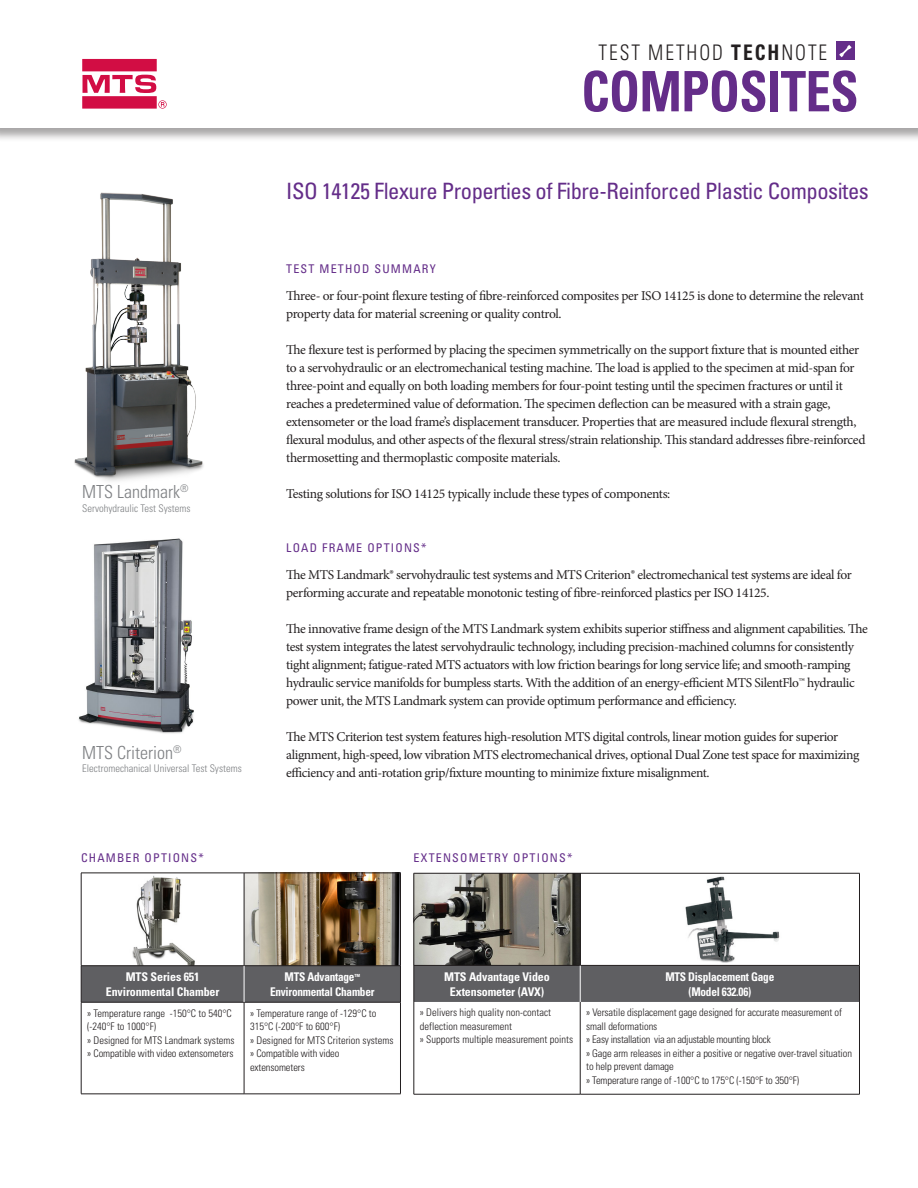
<style>
.page{position:relative;width:918px;height:1188px;background:#fff}
.page>*{position:absolute;margin:0;border:0;box-sizing:border-box;transform-origin:0 0}
.Cover_Headline{font:700 condensed 55.8px "Univers";letter-spacing:-.01em;color:#642d89;scale:.91 1}
.Cover_Headline-2{font:condensed 22.5px "Univers";letter-spacing:-.02em;color:#642d89}
.Cover_Headline-3{font:300 condensed 21.45px "Univers";letter-spacing:.1em;color:#231f20;scale:.91 1}
.Cover_Subhead{font:300 condensed 18px "Univers";color:#7e8083}
.MTS_Page_Subhead_cap{font:13.5px/18px "Minion Pro";letter-spacing:-.03em;color:#231f20}
.Body_copy{font:13.5px/18px "Minion Pro";letter-spacing:-.025em;color:#231f20}
.MTS_Page_Subhead_cap-2{font:condensed 12px "Univers";letter-spacing:.1em;color:#642d89}
.Cover_Subhead-2{font:700 condensed 12px/15px "Univers";letter-spacing:-.02em;color:#fff;text-align:center}
.Cover_Subhead-3{font:700 condensed 12px/15px "Univers";letter-spacing:-.02em;color:#fff;text-align:center;scale:.94 1}
.Cover_Subhead-4{font:300 condensed 10.5px/13.5px "Univers";letter-spacing:-.01em;color:#231f20}
.Cover_Subhead-5{font:300 condensed 10.5px "Univers";color:#7e8083}
.s1{font-weight:700}
</style>
<div class="page">
<img style="left:685px;top:876px;width:95px;height:87px">
<img style="left:415px;top:874px;width:165px;height:91px">
<img style="left:78px;top:538px;width:116px;height:196px">
<div style="left:0;top:0;width:918px;height:142px;background:#231f20;opacity:.4"></div>
<div style="left:0;top:0;width:918px;height:127px;background:#fff"></div>
<svg style="left:82px;top:59px;width:85px;height:50px"></svg>
<div style="left:836px;top:42px;width:19px;height:18px;background:#642d89"></div>
<svg style="left:839px;top:45px;width:13px;height:12px"></svg>
<img style="left:74px;top:192px;width:130px;height:289px">
<div style="left:415px;top:966px;width:444px;height:36px;background:#5f5f62"></div>
<hr style="left:580px;top:1002px;width:1px;height:92px;background:#231f20">
<hr style="left:414px;top:873px;width:166px;height:1px;background:#231f20">
<hr style="left:414px;top:873px;width:1px;height:92px;background:#231f20">
<hr style="left:580px;top:873px;width:280px;height:1px;background:#231f20">
<hr style="left:414px;top:965px;width:166px;height:1px;background:#231f20">
<hr style="left:414px;top:966px;width:1px;height:36px;background:#231f20">
<hr style="left:580px;top:965px;width:280px;height:1px;background:#231f20">
<hr style="left:580px;top:966px;width:1px;height:36px;background:#fff">
<hr style="left:580px;top:873px;width:1px;height:92px;background:#231f20">
<hr style="left:859px;top:873px;width:1px;height:92px;background:#231f20">
<hr style="left:859px;top:966px;width:1px;height:36px;background:#231f20">
<hr style="left:414px;top:1002px;width:1px;height:92px;background:#231f20">
<hr style="left:859px;top:1002px;width:1px;height:92px;background:#231f20">
<hr style="left:414px;top:1094px;width:166px;height:1px;background:#231f20">
<hr style="left:580px;top:1094px;width:280px;height:1px;background:#231f20">
<img style="left:132px;top:875px;width:63px;height:90px">
<img style="left:245px;top:874px;width:155px;height:91px">
<div style="left:82px;top:966px;width:318px;height:36px;background:#5f5f62"></div>
<hr style="left:81px;top:1002px;width:1px;height:92px;background:#231f20">
<hr style="left:81px;top:1094px;width:163px;height:1px;background:#231f20">
<hr style="left:81px;top:873px;width:163px;height:1px;background:#231f20">
<hr style="left:81px;top:873px;width:1px;height:93px;background:#231f20">
<hr style="left:81px;top:965px;width:163px;height:1px;background:#231f20">
<hr style="left:81px;top:966px;width:1px;height:36px;background:#231f20">
<hr style="left:244px;top:965px;width:157px;height:1px;background:#231f20">
<hr style="left:81px;top:1002px;width:163px;height:1px;background:#231f20">
<hr style="left:244px;top:1002px;width:157px;height:1px;background:#231f20">
<hr style="left:244px;top:873px;width:157px;height:1px;background:#231f20">
<hr style="left:244px;top:873px;width:1px;height:93px;background:#231f20">
<hr style="left:400px;top:873px;width:1px;height:93px;background:#231f20">
<hr style="left:400px;top:966px;width:1px;height:36px;background:#231f20">
<hr style="left:244px;top:1002px;width:1px;height:92px;background:#231f20">
<hr style="left:400px;top:1002px;width:1px;height:92px;background:#231f20">
<hr style="left:244px;top:1094px;width:157px;height:1px;background:#231f20">
<hr style="left:244px;top:966px;width:1px;height:36px;background:#fff">
<p class="Cover_Headline-3" style="left:599px;top:39px;width:253px">TEST METHOD <span class="s1">TECH</span>NOTE</p>
<p class="Cover_Headline" style="left:581px;top:57px;width:306px">COMPOSITES</p>
<p class="Cover_Subhead" style="left:82px;top:481px;width:108px">MTS Landmark<sup>®</sup></p>
<p class="Cover_Subhead-5" style="left:82px;top:502px;width:110px">Servohydraulic Test Systems</p>
<p class="Cover_Subhead" style="left:82px;top:742px;width:101px">MTS Criterion<sup>®</sup></p>
<p class="Cover_Subhead-5" style="left:82px;top:762px;width:161px">Electromechanical Universal Test Systems</p>
<p class="MTS_Page_Subhead_cap-2" style="left:81px;top:851px;width:124px">CHAMBER OPTIONS*</p>
<p class="Cover_Headline-2" style="left:286px;top:177px;width:584px">ISO 14125 Flexure Properties of Fibre-Reinforced Plastic Composites</p>
<p class="MTS_Page_Subhead_cap-2" style="left:286px;top:261px;width:151px">TEST METHOD SUMMARY</p>
<p class="Body_copy" style="left:286px;top:286px;width:579px">Three- or four-point flexure testing of fibre-reinforced composites per ISO 14125 is done to determine the relevant property data for material screening or quality control.</p>
<p class="Body_copy" style="left:286px;top:340px;width:581px">The flexure test is performed by placing the specimen symmetrically on the support fixture that is mounted either to a servohydraulic or an electromechanical testing machine. The load is applied to the specimen at mid-span for three-point and equally on both loading members for four-point testing until the specimen fractures or until it reaches a predetermined value of deformation. The specimen deflection can be measured with a strain gage, extensometer or the load frame’s displacement transducer. Properties that are measured include flexural strength, flexural modulus, and other aspects of the flexural stress/strain relationship. This standard addresses fibre-reinforced thermosetting and thermoplastic composite materials.</p>
<p class="Body_copy" style="left:286px;top:484px;width:386px">Testing solutions for ISO 14125 typically include these types of components:</p>
<p class="MTS_Page_Subhead_cap-2" style="left:286px;top:540px;width:142px">LOAD FRAME OPTIONS*</p>
<p class="MTS_Page_Subhead_cap" style="left:286px;top:565px;width:567px">The MTS Landmark® servohydraulic test systems and MTS Criterion® electromechanical test systems are ideal for performing accurate and repeatable monotonic testing of fibre-reinforced plastics per ISO 14125.</p>
<p class="MTS_Page_Subhead_cap" style="left:286px;top:619px;width:583px">The innovative frame design of the MTS Landmark system exhibits superior stiffness and alignment capabilities. The test system integrates the latest servohydraulic technology, including precision-machined columns for consistently tight alignment; fatigue-rated MTS actuators with low friction bearings for long service life; and smooth-ramping hydraulic service manifolds for bumpless starts. With the addition of an energy-efficient MTS SilentFlo™ hydraulic power unit, the MTS Landmark system can provide optimum performance and efficiency.</p>
<p class="MTS_Page_Subhead_cap" style="left:286px;top:727px;width:575px">The MTS Criterion test system features high-resolution MTS digital controls, linear motion guides for superior alignment, high-speed, low vibration MTS electromechanical drives, optional Dual Zone test space for maximizing efficiency and anti-rotation grip/fixture mounting to minimize fixture misalignment.</p>
<p class="MTS_Page_Subhead_cap-2" style="left:414px;top:851px;width:160px">EXTENSOMETRY OPTIONS*</p>
<p class="Cover_Subhead-2" style="left:106px;top:969px;width:115px">MTS Series 651<br>Environmental Chamber</p>
<p class="Cover_Subhead-3" style="left:270px;top:969px;width:113px">MTS Advantage<sup>™<br></sup>Environmental Chamber</p>
<p class="Cover_Subhead-4" style="left:87px;top:1006px;width:146px">» Temperature range -150°C to 540°C (-240°F to 1000°F)</p>
<p class="Cover_Subhead-4" style="left:87px;top:1033px;width:149px">» Designed for MTS Landmark systems</p>
<p class="Cover_Subhead-4" style="left:87px;top:1047px;width:148px">» Compatible with video extensometers</p>
<p class="Cover_Subhead-4" style="left:250px;top:1006px;width:128px">» Temperature range of -129°C to<br>315°C (-200°F to 600°F)</p>
<p class="Cover_Subhead-4" style="left:250px;top:1033px;width:145px">» Designed for MTS Criterion systems</p>
<p class="Cover_Subhead-4" style="left:250px;top:1047px;width:91px">» Compatible with video extensometers</p>
<p class="Cover_Subhead-2" style="left:444px;top:969px;width:107px">MTS Advantage Video<br>Extensometer (AVX)</p>
<p class="Cover_Subhead-3" style="left:665px;top:969px;width:117px">MTS Displacement Gage (Model 632.06)</p>
<p class="Cover_Subhead-4" style="left:420px;top:1006px;width:133px">» Delivers high quality non-contact deflection measurement</p>
<p class="Cover_Subhead-4" style="left:420px;top:1033px;width:155px">» Supports multiple measurement points</p>
<p class="Cover_Subhead-4" style="left:586px;top:1006px;width:257px">» Versatile displacement gage designed for accurate measurement of small deformations</p>
<p class="Cover_Subhead-4" style="left:586px;top:1033px;width:186px">» Easy installation via an adjustable mounting block</p>
<p class="Cover_Subhead-4" style="left:586px;top:1046px;width:267px">» Gage arm releases in either a positive or negative over-travel situation to help prevent damage</p>
<p class="Cover_Subhead-4" style="left:586px;top:1073px;width:214px">» Temperature range of -100°C to 175°C (-150°F to 350°F)</p>
</div>
